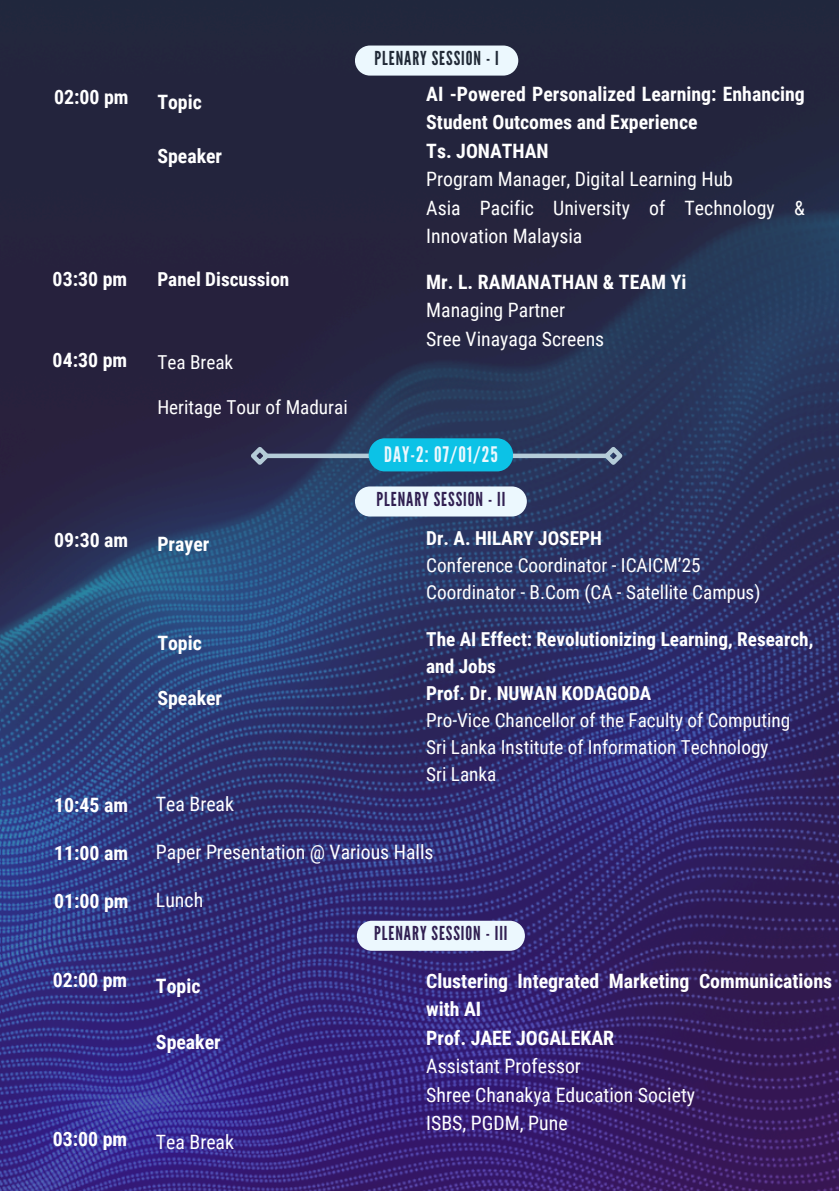
<style>
.page{position:relative;width:839px;height:1191px;background:#fff}
.page>*{position:absolute;margin:0;border:0;box-sizing:border-box;transform-origin:0 0}
.t1{font:21.4px "League Gothic";letter-spacing:.05em;color:#ecf8fe}
.t2{font:19.8px/28.4px "Roboto Condensed";color:#fff}
.t3{font:700 19.8px/28.4px "Roboto Condensed";color:#fff}
.t4{font:19.2px/27px "Roboto Condensed";color:#fff}
.t5{font:19.2px "League Gothic";letter-spacing:.05em;color:#312052}
.t6{font:19.2px "League Gothic";letter-spacing:.05em;color:#212a37}
.t7{font:700 19.2px "Roboto Condensed";color:#fff}
.s1{font-weight:700}
.s2{font-weight:400}
</style>
<div class="page">
<img style="left:0;top:0;width:838px;height:1191px">
<svg style="left:355px;top:46px;width:163px;height:30px;background:#e2edf4"></svg>
<svg style="left:355px;top:486px;width:172px;height:31px;background:#deebf3"></svg>
<svg style="left:357px;top:921px;width:168px;height:30px;background:#e3eef8"></svg>
<hr style="left:265px;top:454px;width:342px;height:4px;background:#b5ccd8">
<svg style="left:247px;top:443px;width:26px;height:26px"></svg>
<svg style="left:600px;top:443px;width:26px;height:26px"></svg>
<div style="left:368px;top:438px;width:145px;height:33px;background:#0cc2e6;border-radius:16px"></div>
<h4 class="t3" style="left:54px;top:83px;width:76px">02:00 pm</h4>
<h2 class="t3" style="left:157px;top:88px;width:46px">Topic</h2>
<h2 class="t3" style="left:157px;top:142px;width:66px">Speaker</h2>
<h2 class="t3" style="left:53px;top:265px;width:76px">03:30 pm</h2>
<h2 class="t3" style="left:53px;top:346px;width:76px">04:30 pm</h2>
<h2 class="t7" style="left:157px;top:269px;width:133px">Panel Discussion</h2>
<h3 class="t4" style="left:157px;top:349px;width:77px">Tea Break</h3>
<h3 class="t4" style="left:157px;top:394px;width:192px">Heritage Tour of Madurai</h3>
<h2 class="t3" style="left:54px;top:526px;width:75px">09:30 am</h2>
<h2 class="t3" style="left:157px;top:530px;width:53px">Prayer</h2>
<h2 class="t3" style="left:157px;top:629px;width:46px">Topic</h2>
<h2 class="t3" style="left:157px;top:685px;width:66px">Speaker</h2>
<h2 class="t6" style="left:374px;top:47px;width:126px">PLENARY SESSION - I</h2>
<h3 class="t2" style="left:426px;top:80px;width:380px"><span class="s1">AI -Powered Personalized Learning: Enhancing<br>Student Outcomes and Experience<br>Ts. JONATHAN<br></span>Program Manager, Digital Learning Hub<br>Asia Pacific University of Technology &amp;<br>Innovation Malaysia</h3>
<h3 class="t2" style="left:426px;top:268px;width:262px"><span class="s1">Mr. L. RAMANATHAN &amp; TEAM Yi<br></span>Managing Partner<br>Sree Vinayaga Screens</h3>
<h2 class="t1" style="left:384px;top:442px;width:115px">DAY-2: 07/01/25</h2>
<h2 class="t5" style="left:376px;top:488px;width:130px">PLENARY SESSION - II</h2>
<h4 class="t4" style="left:426px;top:525px;width:336px"><span class="s1">Dr. A. HILARY JOSEPH<br></span>Conference Coordinator - ICAICM’25<br>Coordinator - B.Com (CA - Satellite Campus)</h4>
<h2 class="t4" style="left:426px;top:626px;width:388px"><span class="s1">The AI Effect: Revolutionizing Learning, Research, and Jobs<br>Prof. Dr. NUWAN KODAGODA<br></span>Pro-Vice Chancellor of the Faculty of Computing<br>Sri Lanka Institute of Information Technology<br>Sri Lanka</h2>
<h2 class="t3" style="left:54px;top:791px;width:75px">10:45 am</h2>
<h2 class="t3" style="left:54px;top:839px;width:75px">11:00 am</h2>
<h4 class="t3" style="left:54px;top:887px;width:76px">01:00 pm</h4>
<h1 class="t2" style="left:156px;top:791px;width:80px">Tea Break</h1>
<p class="t2" style="left:156px;top:839px;width:279px">Paper Presentation @ Various Halls</p>
<h2 class="t2" style="left:156px;top:887px;width:49px">Lunch</h2>
<h3 class="t5" style="left:374px;top:922px;width:135px">PLENARY SESSION - III</h3>
<h3 class="t3" style="left:53px;top:966px;width:76px">02:00 pm</h3>
<h3 class="t3" style="left:156px;top:972px;width:46px">Topic</h3>
<h3 class="t3" style="left:156px;top:1028px;width:66px">Speaker</h3>
<h2 class="t3" style="left:53px;top:1125px;width:76px">03:00 pm</h2>
<h3 class="t2" style="left:156px;top:1128px;width:80px">Tea Break</h3>
<h3 class="t3" style="left:426px;top:967px;width:407px">Clustering Integrated Marketing Communications with AI<br>Prof. JAEE JOGALEKAR<br><span class="s2">Assistant Professor<br>Shree Chanakya Education Society<br>ISBS, PGDM, Pune</span></h3>
</div>
